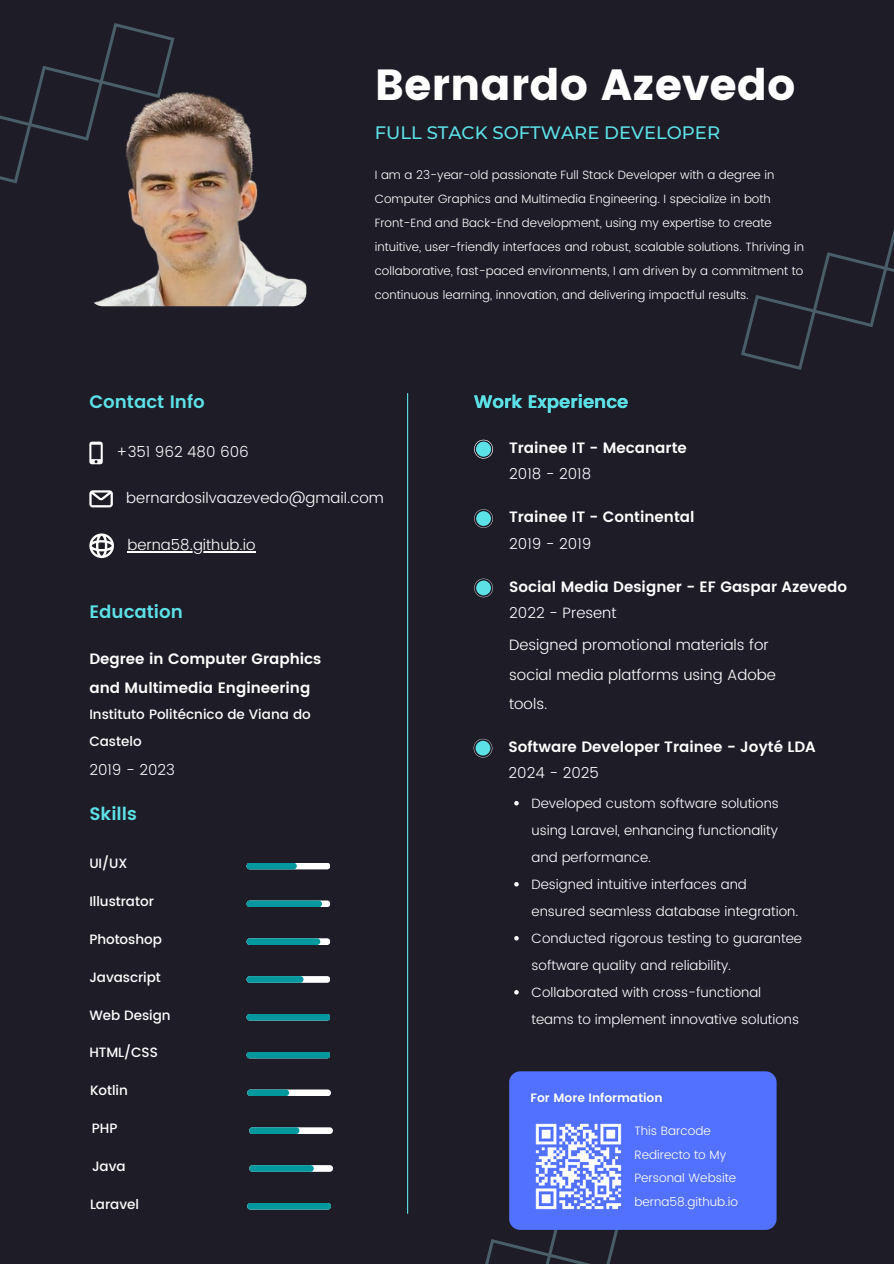
<style>
.page{position:relative;width:894px;height:1264px;background:#fff}
.page>*{position:absolute;margin:0;border:0;box-sizing:border-box;transform-origin:0 0}
.t1{font:43.5px "Poppins";color:#fff}
.t2{font:600 18px "Poppins";color:#5ce1e6}
.t3{font:500 18px "Montserrat";color:#5ce1e6}
.t4{font:300 15px/29.2px "Poppins";color:#fff}
.t5{font:600 15px/29.2px "Poppins";color:#fff}
.t6{font:300 13.5px/27px "Poppins";color:#fff}
.t7{font:500 13.5px/27px "Poppins";letter-spacing:-.005em;color:#fff}
.t8{font:300 12.15px/23.7px "Poppins";color:#fff}
.t9{font:600 12.15px "Poppins";color:#fff}
.t10{font:300 12px/24px "Poppins";color:#fff}
</style>
<div class="page">
<div style="left:0;top:0;width:893px;height:1263px;background:#1e1c27"></div>
<svg style="left:0;top:23px;width:175px;height:161px"></svg>
<svg style="left:741px;top:234px;width:152px;height:136px"></svg>
<svg style="left:485px;top:1221px;width:231px;height:42px"></svg>
<img style="left:89px;top:89px;width:217px;height:217px;border-radius:13px">
<svg style="left:89px;top:490px;width:24px;height:17px"></svg>
<svg style="left:89px;top:533px;width:25px;height:25px"></svg>
<svg style="left:89px;top:441px;width:14px;height:23px"></svg>
<hr style="left:407px;top:393px;width:1px;height:820px;background:#5ce1e6">
<svg style="left:474px;top:578px;width:19px;height:19px"></svg>
<svg style="left:473px;top:738px;width:19px;height:20px"></svg>
<svg style="left:474px;top:440px;width:19px;height:19px"></svg>
<div style="left:509px;top:1071px;width:267px;height:158px;background:#5271ff;border-radius:11px"></div>
<div style="left:246px;top:862px;width:84px;height:7px;background:#fff;border-radius:3px"></div>
<div style="left:246px;top:862px;width:51px;height:7px;background:#03989e;border-radius:3px"></div>
<div style="left:246px;top:900px;width:84px;height:7px;background:#fff;border-radius:3px"></div>
<div style="left:246px;top:900px;width:76px;height:7px;background:#03989e;border-radius:3px"></div>
<div style="left:246px;top:938px;width:84px;height:7px;background:#fff;border-radius:3px"></div>
<div style="left:246px;top:938px;width:74px;height:7px;background:#03989e;border-radius:3px"></div>
<div style="left:246px;top:976px;width:84px;height:6px;background:#fff;border-radius:3px"></div>
<div style="left:246px;top:976px;width:57px;height:6px;background:#03989e;border-radius:3px"></div>
<div style="left:246px;top:1013px;width:84px;height:7px;background:#03989e;border-radius:3px"></div>
<div style="left:246px;top:1051px;width:84px;height:7px;background:#03989e;border-radius:3px"></div>
<div style="left:247px;top:1089px;width:84px;height:7px;background:#fff;border-radius:3px"></div>
<div style="left:247px;top:1089px;width:42px;height:7px;background:#03989e;border-radius:3px"></div>
<div style="left:249px;top:1127px;width:84px;height:6px;background:#fff;border-radius:3px"></div>
<div style="left:249px;top:1127px;width:50px;height:6px;background:#03989e;border-radius:3px"></div>
<div style="left:249px;top:1165px;width:84px;height:6px;background:#fff;border-radius:3px"></div>
<div style="left:249px;top:1165px;width:65px;height:6px;background:#03989e;border-radius:3px"></div>
<div style="left:247px;top:1202px;width:84px;height:7px;background:#03989e;border-radius:3px"></div>
<svg style="left:474px;top:509px;width:19px;height:19px"></svg>
<img style="left:535px;top:1123px;width:87px;height:87px">
<hr style="left:127px;top:551px;width:128px;height:1px;background:#fff">
<svg style="left:514px;top:801px;width:4px;height:4px"></svg>
<svg style="left:514px;top:882px;width:4px;height:4px"></svg>
<svg style="left:514px;top:936px;width:4px;height:4px"></svg>
<svg style="left:514px;top:990px;width:4px;height:4px"></svg>
<p class="t2" style="left:89px;top:391px;width:117px">Contact Info</p>
<h2 class="t4" style="left:116px;top:437px;width:134px">+351 962 480 606</h2>
<h4 class="t1" style="left:374px;top:59px;width:422px">Bernardo Azevedo</h4>
<p class="t3" style="left:374px;top:121px;width:347px">FULL STACK SOFTWARE DEVELOPER</p>
<h5 class="t10" style="left:374px;top:162px;width:430px">I am a 23-year-old passionate Full Stack Developer with a degree in Computer Graphics and Multimedia Engineering. I specialize in both Front-End and Back-End development, using my expertise to create intuitive, user-friendly interfaces and robust, scalable solutions. Thriving in collaborative, fast-paced environments, I am driven by a commitment to continuous learning, innovation, and delivering impactful results.</h5>
<h3 class="t2" style="left:474px;top:391px;width:156px">Work Experience</h3>
<p class="t5" style="left:509px;top:433px;width:179px">Trainee IT - Mecanarte</p>
<h3 class="t4" style="left:509px;top:459px;width:83px">2018 - 2018</h3>
<p class="t4" style="left:126px;top:483px;width:259px">bernardosilvaazevedo@gmail.com</p>
<h1 class="t4" style="left:127px;top:530px;width:129px">berna58.github.io</h1>
<p class="t2" style="left:89px;top:601px;width:95px">Education</p>
<h5 class="t5" style="left:89px;top:644px;width:233px">Degree in Computer Graphics and Multimedia Engineering</h5>
<h5 class="t7" style="left:89px;top:700px;width:223px">Instituto Politécnico de Viana do<br>Castelo</h5>
<p class="t4" style="left:89px;top:755px;width:87px">2019 - 2023</p>
<h5 class="t2" style="left:89px;top:803px;width:49px">Skills</h5>
<p class="t7" style="left:89px;top:850px;width:39px">UI/UX</p>
<h4 class="t7" style="left:89px;top:888px;width:66px">Illustrator</h4>
<p class="t7" style="left:89px;top:925px;width:74px">Photoshop</p>
<h5 class="t7" style="left:89px;top:963px;width:73px">Javascript</h5>
<h4 class="t7" style="left:89px;top:1001px;width:83px">Web Design</h4>
<p class="t7" style="left:89px;top:1039px;width:70px">HTML/CSS</p>
<h5 class="t7" style="left:90px;top:1076px;width:39px">Kotlin</h5>
<p class="t7" style="left:92px;top:1114px;width:27px">PHP</p>
<h5 class="t7" style="left:92px;top:1152px;width:35px">Java</h5>
<p class="t7" style="left:90px;top:1190px;width:50px">Laravel</p>
<p class="t5" style="left:509px;top:502px;width:187px">Trainee IT - Continental</p>
<h3 class="t4" style="left:509px;top:529px;width:84px">2019 - 2019</h3>
<p class="t5" style="left:509px;top:572px;width:339px">Social Media Designer - EF Gaspar Azevedo</p>
<h6 class="t4" style="left:509px;top:598px;width:109px">2022 - Present</h6>
<p class="t4" style="left:509px;top:630px;width:268px">Designed promotional materials for social media platforms using Adobe tools.</p>
<h6 class="t5" style="left:508px;top:732px;width:309px">Software Developer Trainee - Joyté LDA</h6>
<p class="t4" style="left:508px;top:758px;width:92px">2024 - 2025</p>
<h6 class="t6" style="left:531px;top:789px;width:249px;text-align:justify">Developed custom software solutions using Laravel, enhancing functionality and performance.</h6>
<h3 class="t6" style="left:531px;top:870px;width:268px">Designed intuitive interfaces and ensured seamless database integration.</h3>
<h5 class="t6" style="left:531px;top:924px;width:272px">Conducted rigorous testing to guarantee software quality and reliability.</h5>
<h6 class="t6" style="left:531px;top:978px;width:269px">Collaborated with cross-functional teams to implement innovative solutions</h6>
<p class="t9" style="left:530px;top:1091px;width:134px">For More Information</p>
<h5 class="t8" style="left:634px;top:1118px;width:103px">This Barcode<br>Redirecto to My<br>Personal Website</h5>
<p class="t8" style="left:634px;top:1190px;width:105px">berna58.github.io</p>
</div>
